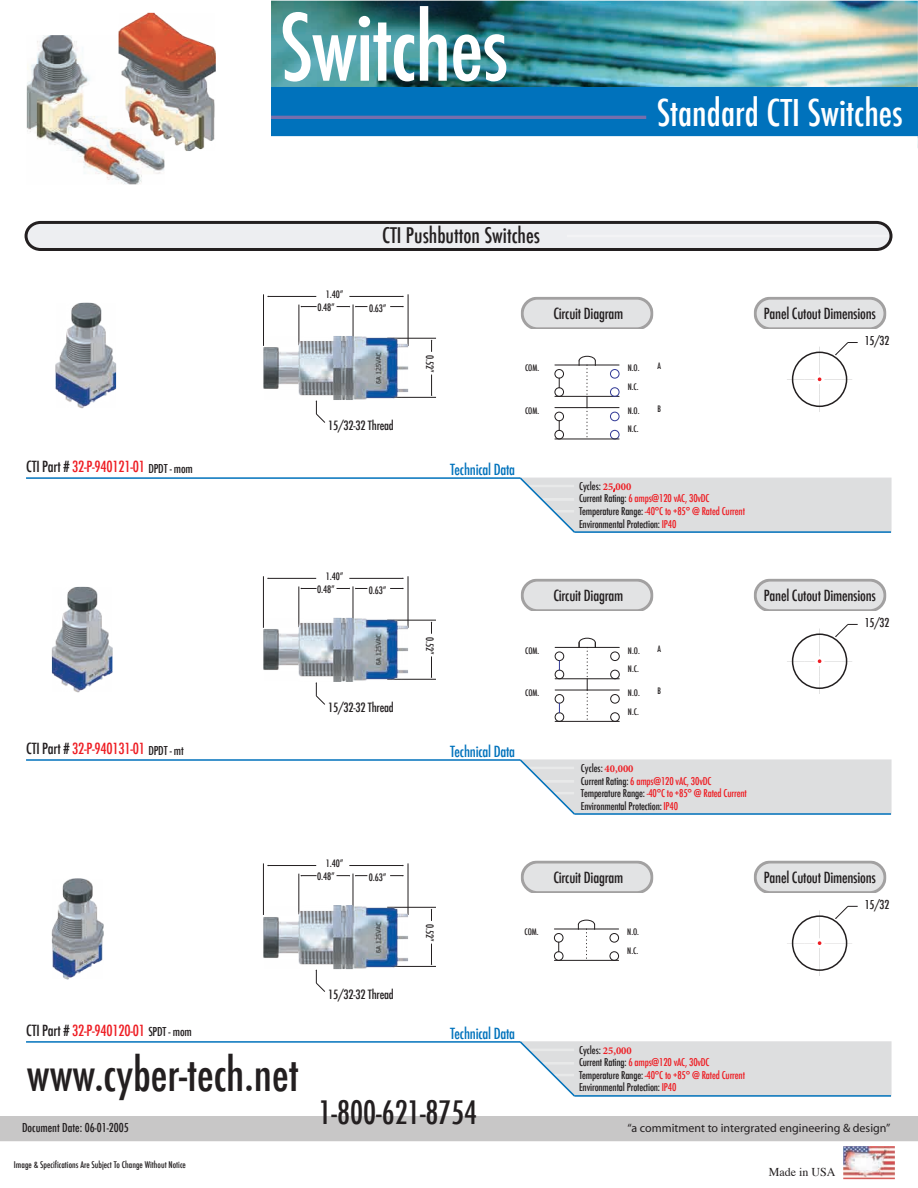
<style>
.page{position:relative;width:918px;height:1188px;background:#fff}
.page>*{position:absolute;margin:0;border:0;box-sizing:border-box;transform-origin:0 0}
.t1{font:500 condensed 90px "Futura";letter-spacing:-.015em;color:#fff}
.t2{font:500 condensed 45px "Futura";color:#231f20}
.t3{font:500 condensed 36px "Futura";color:#fff}
.t4{font:500 condensed 31.5px "Futura";color:#231f20}
.t5{font:500 condensed 21px "Futura";color:#231f20}
.t6{font:500 condensed 15px "Futura";letter-spacing:-.015em;color:#231f20}
.t7{font:500 condensed 15px "Futura";letter-spacing:-.015em;color:#ee1d23}
.t8{font:500 condensed 15px "Futura";letter-spacing:-.015em;color:#0072bc}
.t9{font:500 condensed 12.45px "Futura";letter-spacing:-.015em;color:#231f20}
.t10{font:500 condensed 12px "Futura";letter-spacing:-.015em;color:#231f20}
.t11{font:12px "Myriad";color:#231f20}
.t12{font:12px "Times";color:#231f20}
.t13{font:500 condensed 10.5px/12.6px "Futura";letter-spacing:-.015em;color:#231f20}
.t14{font:500 condensed 10.05px/13.2px "Futura";letter-spacing:-.015em;color:#231f20}
.t15{font:500 condensed 9px "Futura";color:#231f20}
.t16{font:500 condensed 8.7px/18.1px "Futura";color:#231f20}
.s1{color:#231f20}
.s2{font-family:"Minion Pro";font-weight:700;font-stretch:normal;color:#ee1d23}
.s3{color:#ee1d23}
.s4{font-size:12px;color:#231f20}
</style>
<div class="page">
<img style="left:52px;top:587px;width:61px;height:105px">
<svg style="left:263px;top:576px;width:173px;height:129px"></svg>
<div style="left:422px;top:634px;width:16px;height:22px;background:#fff"></div>
<img style="left:263px;top:618px;width:145px;height:64px">
<img style="left:55px;top:303px;width:61px;height:105px">
<div style="left:0;top:1116px;width:918px;height:26px;background:#c8c7c7"></div>
<img style="left:27px;top:35px;width:137px;height:149px">
<img style="left:271px;top:1px;width:647px;height:86px">
<div style="left:271px;top:87px;width:647px;height:51px;background:#0072bc"></div>
<img style="left:843px;top:1146px;width:52px;height:33px">
<div style="left:266px;top:136px;width:652px;height:20px;background:#fff"></div>
<hr style="left:271px;top:116px;width:375px;height:3px;background:#766fad">
<img style="left:119px;top:13px;width:97px;height:138px">
<svg style="left:24px;top:220px;width:869px;height:29px;background:#d1d1d3"></svg>
<svg style="left:754px;top:297px;width:132px;height:32px;background:#d8d9d9"></svg>
<svg style="left:787px;top:342px;width:71px;height:70px"></svg>
<svg style="left:521px;top:297px;width:132px;height:32px;background:#d8d9d9"></svg>
<svg style="left:26px;top:477px;width:866px;height:56px"></svg>
<div style="left:816px;top:376px;width:7px;height:7px;background:#ee1d23;border-radius:50%"></div>
<div style="left:815px;top:374px;width:9px;height:10px;border:3px solid #fff;border-radius:50%"></div>
<svg style="left:26px;top:759px;width:866px;height:56px"></svg>
<svg style="left:754px;top:579px;width:132px;height:32px;background:#d8d9d9"></svg>
<svg style="left:787px;top:624px;width:71px;height:70px"></svg>
<svg style="left:521px;top:579px;width:132px;height:32px;background:#d8d9d9"></svg>
<div style="left:816px;top:658px;width:7px;height:7px;background:#ee1d23;border-radius:50%"></div>
<div style="left:815px;top:656px;width:9px;height:10px;border:3px solid #fff;border-radius:50%"></div>
<svg style="left:26px;top:1041px;width:866px;height:56px"></svg>
<svg style="left:754px;top:860px;width:132px;height:33px;background:#d9d9da"></svg>
<svg style="left:787px;top:906px;width:71px;height:70px"></svg>
<svg style="left:521px;top:860px;width:132px;height:33px;background:#d9d9da"></svg>
<div style="left:816px;top:940px;width:7px;height:7px;background:#ee1d23;border-radius:50%"></div>
<div style="left:815px;top:938px;width:9px;height:10px;border:3px solid #fff;border-radius:50%"></div>
<svg style="left:263px;top:294px;width:173px;height:129px"></svg>
<div style="left:422px;top:353px;width:16px;height:21px;background:#fff"></div>
<img style="left:263px;top:336px;width:145px;height:64px">
<svg style="left:263px;top:863px;width:173px;height:129px"></svg>
<div style="left:422px;top:922px;width:16px;height:21px;background:#fff"></div>
<img style="left:263px;top:905px;width:145px;height:64px">
<img style="left:52px;top:878px;width:52px;height:102px">
<svg style="left:554px;top:919px;width:65px;height:42px"></svg>
<div style="left:610px;top:951px;width:9px;height:10px;border:1px solid #231f20;border-radius:50%"></div>
<svg style="left:554px;top:637px;width:66px;height:85px"></svg>
<svg style="left:554px;top:356px;width:66px;height:84px"></svg>
<h1 class="t1" style="left:279px;top:-10px;width:230px">Switches</h1>
<h3 class="t3" style="left:657px;top:90px;width:247px">Standard CTI Switches</h3>
<h3 class="t5" style="left:382px;top:222px;width:160px">CTI Pushbutton Switches</h3>
<p class="t14" style="left:317px;top:288px;width:28px;text-indent:9px">1.40”<br>0.48”</p>
<p class="t14" style="left:369px;top:302px;width:19px">0.63”</p>
<p class="t9" style="left:328px;top:418px;width:67px">15/32-32 Thread</p>
<p class="t14" style="left:437px;top:355px;width:19px;rotate:90deg">”25.0</p>
<p class="t16" style="left:525px;top:359px;width:16px">COM.</p>
<p class="t16" style="left:525px;top:402px;width:16px">COM.</p>
<h3 class="t7" style="left:26px;top:457px;width:120px"><span class="s1">CTI Part #</span> 32-P-940121-01</h3>
<p class="t10" style="left:148px;top:460px;width:46px">DPDT - mom</p>
<h3 class="t8" style="left:450px;top:460px;width:67px">Technical Data</h3>
<h3 class="t6" style="left:553px;top:304px;width:72px">Circuit Diagram</h3>
<h3 class="t6" style="left:764px;top:304px;width:114px">Panel Cutout Dimensions</h3>
<p class="t16" style="left:628px;top:359px;width:13px">N.O.</p>
<p class="t16" style="left:628px;top:402px;width:13px">N.O.</p>
<p class="t16" style="left:628px;top:377px;width:13px">N.C.</p>
<p class="t16" style="left:628px;top:420px;width:13px">N.C.</p>
<p class="t16" style="left:657px;top:357px;width:5px">A</p>
<p class="t16" style="left:657px;top:400px;width:5px">B</p>
<p class="t13" style="left:579px;top:480px;width:168px">Cycles: <span class="s2">25</span><span class="s3">,</span><span class="s2">000<br></span>Current Rating: <span class="s3">6 amps@120 vAC, 30vDC </span>Temperature Range: <span class="s3">-40°C to +85° @ Rated Current </span>Environmental Protection: <span class="s3">IP40</span></p>
<p class="t10" style="left:865px;top:333px;width:26px">15/32</p>
<p class="t14" style="left:317px;top:570px;width:28px;text-indent:9px">1.40”<br>0.48”</p>
<p class="t14" style="left:369px;top:583px;width:19px">0.63”</p>
<p class="t9" style="left:328px;top:700px;width:67px">15/32-32 Thread</p>
<p class="t14" style="left:437px;top:637px;width:19px;rotate:90deg">”25.0</p>
<h3 class="t7" style="left:26px;top:739px;width:159px"><span class="s1">CTI Part #</span> 32-P-940131-01 <span class="s4">DPDT - mt</span></h3>
<h3 class="t8" style="left:450px;top:742px;width:67px">Technical Data</h3>
<p class="t16" style="left:525px;top:642px;width:16px">COM.</p>
<p class="t16" style="left:525px;top:684px;width:16px">COM.</p>
<h3 class="t6" style="left:553px;top:586px;width:72px">Circuit Diagram</h3>
<h3 class="t6" style="left:764px;top:586px;width:114px">Panel Cutout Dimensions</h3>
<p class="t16" style="left:628px;top:642px;width:13px">N.O.</p>
<p class="t16" style="left:628px;top:684px;width:13px">N.O.</p>
<p class="t16" style="left:628px;top:660px;width:13px">N.C.</p>
<p class="t16" style="left:628px;top:702px;width:13px">N.C.</p>
<p class="t16" style="left:658px;top:639px;width:5px">A</p>
<p class="t16" style="left:658px;top:682px;width:5px">B</p>
<p class="t13" style="left:581px;top:762px;width:168px">Cycles: <span class="s2">40,000<br></span>Current Rating: <span class="s3">6 amps@120 vAC, 30vDC </span>Temperature Range: <span class="s3">-40°C to +85° @ Rated Current </span>Environmental Protection: <span class="s3">IP40</span></p>
<p class="t10" style="left:865px;top:615px;width:26px">15/32</p>
<p class="t14" style="left:317px;top:857px;width:28px;text-indent:9px">1.40”<br>0.48”</p>
<p class="t14" style="left:369px;top:871px;width:19px">0.63”</p>
<h3 class="t6" style="left:553px;top:868px;width:72px">Circuit Diagram</h3>
<h3 class="t6" style="left:764px;top:868px;width:114px">Panel Cutout Dimensions</h3>
<p class="t10" style="left:865px;top:897px;width:26px">15/32</p>
<p class="t14" style="left:437px;top:924px;width:19px;rotate:90deg">”25.0</p>
<p class="t16" style="left:525px;top:923px;width:16px">COM.</p>
<p class="t16" style="left:627px;top:923px;width:13px">N.O.<br>N.C.</p>
<p class="t9" style="left:328px;top:987px;width:67px">15/32-32 Thread</p>
<h3 class="t7" style="left:26px;top:1021px;width:120px"><span class="s1">CTI Part #</span> 32-P-940120-01</h3>
<p class="t10" style="left:148px;top:1024px;width:45px">SPDT - mom</p>
<h3 class="t8" style="left:450px;top:1023px;width:67px">Technical Data</h3>
<h2 class="t2" style="left:27px;top:1045px;width:273px">www.cyber-tech.net</h2>
<p class="t10" style="left:22px;top:1120px;width:108px">Document Date: 06-01-2005</p>
<p class="t15" style="left:14px;top:1159px;width:173px">Image &amp; Specifications Are Subject To Change Without Notice</p>
<h3 class="t4" style="left:319px;top:1092px;width:160px">1-800-621-8754</h3>
<p class="t13" style="left:579px;top:1044px;width:168px">Cycles: <span class="s2">25,000<br></span>Current Rating: <span class="s3">6 amps@120 vAC, 30vDC </span>Temperature Range: <span class="s3">-40°C to +85° @ Rated Current </span>Environmental Protection: <span class="s3">IP40</span></p>
<p class="t11" style="left:628px;top:1122px;width:264px">“a commitment to intergrated engineering &amp; design”</p>
<p class="t12" style="left:769px;top:1161px;width:68px">Made in USA</p>
</div>
